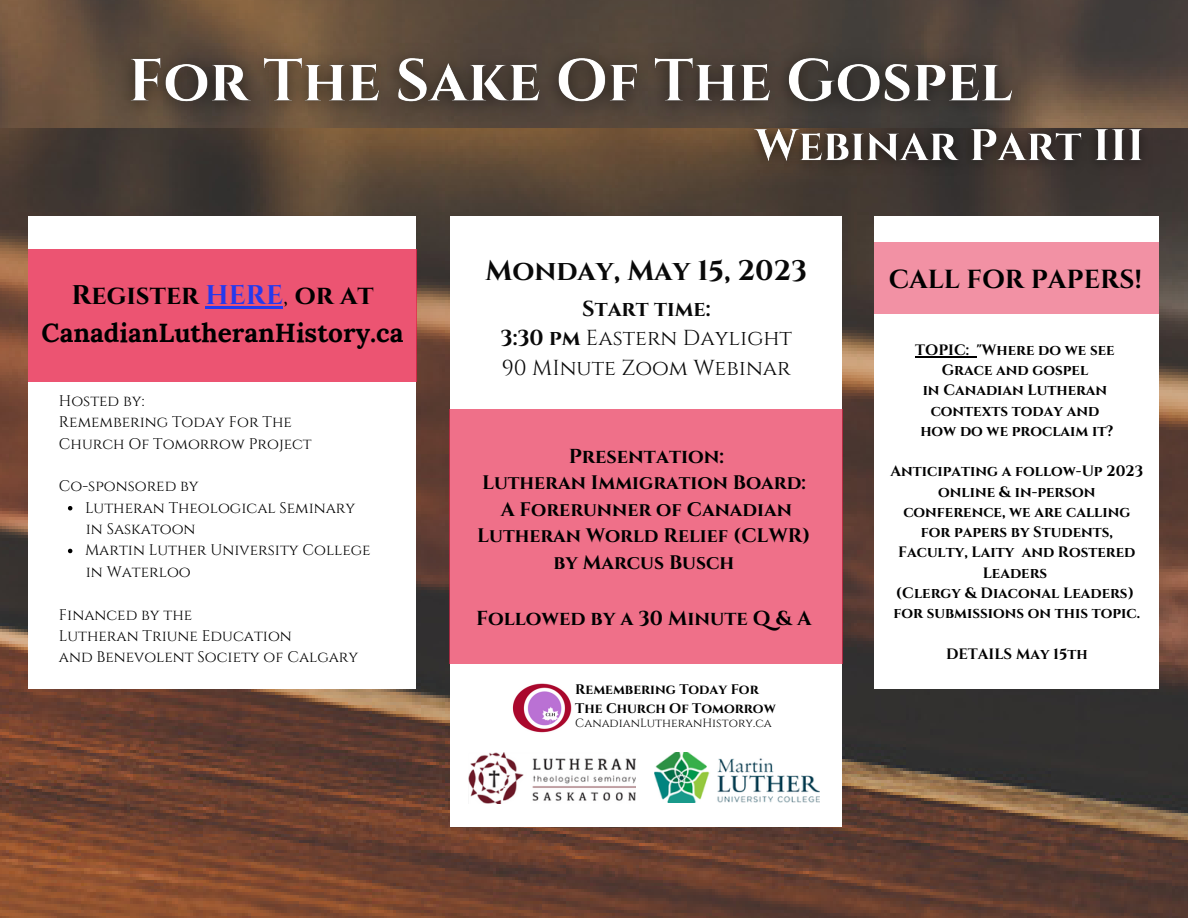
<style>
.page{position:relative;width:1188px;height:918px;background:#fff}
.page>*{position:absolute;margin:0;border:0;box-sizing:border-box;transform-origin:0 0}
.t1{font:700 28.2px "Cinzel";color:#090909}
.t2{font:700 27px "Cinzel";color:#000}
.t3{font:700 26.25px "Lora";color:#000}
.t4{font:700 26.1px "Cinzel";color:#000}
.t5{font:21.6px/29.2px "Cinzel";color:#090909;text-align:center}
.t6{font:700 20.1px "Cinzel";color:#000}
.t7{font:700 19.65px/26.5px "Cinzel";color:#000;text-align:center}
.t8{font:15.3px/21.3px "Cinzel";color:#000}
.t9{font:700 15px/20.2px "Cinzel";color:#000;text-align:center}
.t10{font:700 13.8px/19.2px "Cinzel";color:#000}
.t11{font:12px "Cinzel";color:#000}
.s1{color:#2539ed}
.s2{font-weight:400}
.s3{font-weight:700}
</style>
<div class="page">
<img style="left:0;top:0;width:1188px;height:129px">
<img style="left:0;top:129px;width:1188px;height:789px">
<div style="left:874px;top:217px;width:284px;height:471px;background:#fff"></div>
<div style="left:450px;top:217px;width:391px;height:609px;background:#fff"></div>
<div style="left:28px;top:217px;width:388px;height:471px;background:#fff"></div>
<svg style="left:68px;top:506px;width:4px;height:4px"></svg>
<svg style="left:68px;top:549px;width:4px;height:4px"></svg>
<img style="left:512px;top:683px;width:60px;height:50px">
<div style="left:28px;top:249px;width:389px;height:132px;background:#ec5472"></div>
<div style="left:450px;top:409px;width:393px;height:255px;background:#ef7089"></div>
<img style="left:468px;top:753px;width:168px;height:50px">
<img style="left:655px;top:753px;width:164px;height:49px">
<div style="left:874px;top:242px;width:285px;height:72px;background:#f291a4"></div>
<hr style="left:206px;top:307px;width:77px;height:2px;background:#2539ed">
<hr style="left:915px;top:356px;width:54px;height:1px;background:#000">
<img style="left:103px;top:19px;width:936px;height:133px">
<img style="left:734px;top:99px;width:430px;height:100px">
<h2 class="t2" style="left:71px;top:278px;width:304px">Register <span class="s1">HERE</span><span class="s2">,</span> or at</h2>
<h3 class="t3" style="left:42px;top:315px;width:363px">CanadianLutheranHistory.ca</h3>
<p class="t8" style="left:59px;top:391px;width:254px">Hosted by:<br>Remembering Today For The<br>Church Of Tomorrow Project</p>
<p class="t8" style="left:59px;top:476px;width:141px">Co-sponsored by</p>
<p class="t8" style="left:86px;top:519px;width:111px">in Saskatoon</p>
<p class="t8" style="left:86px;top:562px;width:107px">in Waterloo</p>
<p class="t8" style="left:59px;top:604px;width:301px">Financed by the<br>Lutheran Triune Education<br>and Benevolent Society of Calgary</p>
<p class="t8" style="left:85px;top:497px;width:272px">Lutheran Theological Seminary</p>
<p class="t8" style="left:85px;top:540px;width:287px">Martin Luther University College</p>
<h1 class="t1" style="left:486px;top:253px;width:323px">Monday, May 15, 2023</h1>
<h3 class="t5" style="left:501px;top:295px;width:293px"><span class="s3">Start time:<br>3:30 pm</span> Eastern Daylight<br>90 MInute Zoom Webinar</h3>
<h3 class="t6" style="left:569px;top:444px;width:157px">Presentation:</h3>
<h3 class="t7" style="left:477px;top:470px;width:335px">Lutheran Immigration Board:<br>A Forerunner of Canadian<br>Lutheran World Relief (CLWR) by Marcus Busch</h3>
<h3 class="t6" style="left:476px;top:605px;width:337px">Followed by a 30 Minute Q &amp; A</h3>
<p class="t10" style="left:575px;top:680px;width:202px">Remembering Today For<br>The Church Of Tomorrow</p>
<p class="t11" style="left:575px;top:715px;width:198px">CanadianLutheranHistory.ca</p>
<h3 class="t4" style="left:889px;top:262px;width:254px">CALL FOR PAPERS!</h3>
<p class="t9" style="left:915px;top:340px;width:201px">TOPIC: "Where do we see<br>Grace and gospel<br>in Canadian Lutheran contexts today and how do we proclaim it?</p>
<p class="t9" style="left:891px;top:462px;width:254px">Anticipating a follow-Up 2023 online &amp; in-person conference, we are calling for papers by Students,<br>Faculty, Laity and Rostered<br>Leaders<br>(Clergy &amp; Diaconal Leaders) for submissions on this topic.</p>
<p class="t9" style="left:946px;top:644px;width:143px">DETAILS May 15th</p>
</div>
